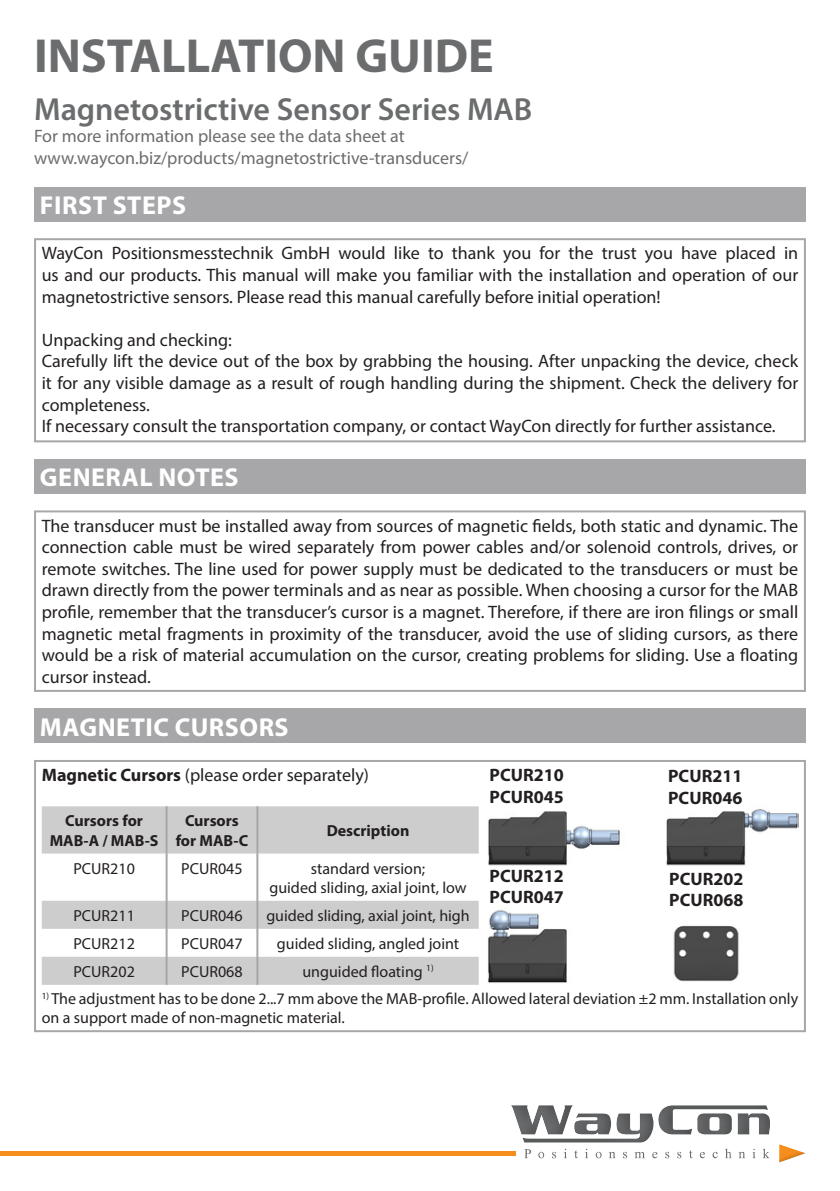
<style>
.page{position:relative;width:840px;height:1191px;background:#fff}
.page>*{position:absolute;margin:0;border:0;box-sizing:border-box;transform-origin:0 0}
.t1{font:700 48px "Myriad Pro";color:#6a6c6e}
.t2{font:600 32px "Myriad Pro";color:#6a6c6e}
.t3{font:700 26px "Myriad Pro";letter-spacing:.02em;color:#fff}
.t4{font:18px/21.6px "Myriad Pro";color:#231f20;text-align:justify}
.t5{font:18px "Myriad Pro";color:#6a6c6e}
.t6{font:700 18px "Myriad Pro";color:#231f20}
.t7{font:16px/19.2px "Myriad Pro";color:#231f20;text-align:center}
.t8{font:700 16px/19.2px "Myriad Pro";color:#231f20;text-align:center}
.s1{font-weight:700}
</style>
<div class="page">
<div style="left:34px;top:187px;width:771px;height:34px;background:#a7a7a9"></div>
<div style="left:34px;top:238px;width:771px;height:204px;border:2px solid #a7a7a9"></div>
<div style="left:34px;top:459px;width:771px;height:34px;background:#a7a7a9"></div>
<div style="left:34px;top:510px;width:771px;height:182px;border:2px solid #a7a7a9"></div>
<div style="left:34px;top:709px;width:771px;height:34px;background:#a7a7a9"></div>
<svg style="left:42px;top:806px;width:436px;height:178px;fill:#cecdce"></svg>
<hr style="left:165px;top:806px;width:2px;height:47px;background:#a7a7a9">
<hr style="left:256px;top:806px;width:2px;height:47px;background:#a7a7a9">
<hr style="left:165px;top:853px;width:2px;height:47px;background:#a7a7a9">
<hr style="left:256px;top:853px;width:2px;height:47px;background:#a7a7a9">
<hr style="left:165px;top:900px;width:2px;height:28px;background:#a7a7a9">
<hr style="left:256px;top:900px;width:2px;height:28px;background:#a7a7a9">
<hr style="left:165px;top:928px;width:2px;height:28px;background:#a7a7a9">
<hr style="left:256px;top:928px;width:2px;height:28px;background:#a7a7a9">
<hr style="left:165px;top:956px;width:2px;height:28px;background:#a7a7a9">
<hr style="left:256px;top:956px;width:2px;height:28px;background:#a7a7a9">
<div style="left:34px;top:760px;width:771px;height:272px;border:2px solid #a7a7a9"></div>
<img style="left:488px;top:809px;width:309px;height:174px">
<div style="left:778px;top:1142px;width:30px;height:22px;background:#55595a;opacity:.2"></div>
<div style="left:522px;top:1110px;width:134px;height:34px;background:#55595a;opacity:.4"></div>
<svg style="left:522px;top:1105px;width:248px;height:37px"></svg>
<div style="left:510px;top:1102px;width:66px;height:34px;background:#55595a;opacity:.4"></div>
<svg style="left:524px;top:1149px;width:7px;height:9px"></svg>
<svg style="left:539px;top:1152px;width:4px;height:6px"></svg>
<svg style="left:552px;top:1152px;width:5px;height:6px"></svg>
<svg style="left:564px;top:1148px;width:2px;height:10px"></svg>
<svg style="left:634px;top:1152px;width:10px;height:6px"></svg>
<svg style="left:609px;top:1152px;width:6px;height:6px"></svg>
<svg style="left:652px;top:1152px;width:5px;height:7px"></svg>
<svg style="left:725px;top:1148px;width:6px;height:10px"></svg>
<svg style="left:763px;top:1148px;width:6px;height:10px"></svg>
<svg style="left:574px;top:1150px;width:3px;height:9px"></svg>
<svg style="left:596px;top:1152px;width:4px;height:6px"></svg>
<svg style="left:623px;top:1151px;width:5px;height:7px"></svg>
<svg style="left:689px;top:1150px;width:3px;height:9px"></svg>
<svg style="left:665px;top:1152px;width:5px;height:6px"></svg>
<svg style="left:677px;top:1152px;width:5px;height:6px"></svg>
<svg style="left:752px;top:1148px;width:3px;height:10px"></svg>
<svg style="left:738px;top:1152px;width:6px;height:6px"></svg>
<svg style="left:699px;top:1152px;width:5px;height:7px"></svg>
<svg style="left:712px;top:1151px;width:5px;height:8px"></svg>
<hr style="left:0;top:1151px;width:515px;height:4px;background:#f68e1e">
<p class="t1" style="left:34px;top:24px;width:461px">INSTALLATION GUIDE</p>
<p class="t2" style="left:34px;top:89px;width:499px">Magnetostrictive Sensor Series MAB</p>
<p class="t5" style="left:34px;top:125px;width:372px">For more information please see the data sheet at</p>
<p class="t5" style="left:34px;top:146px;width:435px">www.waycon.biz/products/magnetostrictive-transducers/</p>
<p class="t3" style="left:40px;top:188px;width:148px">FIRST STEPS</p>
<p class="t4" style="left:42px;top:242px;width:757px">WayCon Positionsmesstechnik GmbH would like to thank you for the trust you have placed in us and our products. This manual will make you familiar with the installation and operation of our magnetostrictive sensors. Please read this manual carefully before initial operation!</p>
<p class="t4" style="left:42px;top:329px;width:191px">Unpacking and checking:</p>
<p class="t4" style="left:42px;top:350px;width:757px">Carefully lift the device out of the box by grabbing the housing. After unpacking the device, check it for any visible damage as a result of rough handling during the shipment. Check the delivery for completeness.</p>
<p class="t4" style="left:42px;top:415px;width:735px">If necessary consult the transportation company, or contact WayCon directly for further assistance.</p>
<p class="t3" style="left:40px;top:460px;width:200px">GENERAL NOTES</p>
<p class="t4" style="left:42px;top:514px;width:757px">The transducer must be installed away from sources of magnetic fields, both static and dynamic. The connection cable must be wired separately from power cables and/or solenoid controls, drives, or remote switches. The line used for power supply must be dedicated to the transducers or must be drawn directly from the power terminals and as near as possible. When choosing a cursor for the MAB profile, remember that the transducer’s cursor is a magnet. Therefore, if there are iron filings or small magnetic metal fragments in proximity of the transducer, avoid the use of sliding cursors, as there would be a risk of material accumulation on the cursor, creating problems for sliding. Use a floating cursor instead.</p>
<p class="t3" style="left:40px;top:710px;width:250px">MAGNETIC CURSORS</p>
<p class="t4" style="left:42px;top:764px;width:328px"><span class="s1">Magnetic Cursors</span> (please order separately)</p>
<p class="t8" style="left:50px;top:811px;width:110px">Cursors for<br>MAB-A / MAB-S</p>
<p class="t8" style="left:175px;top:811px;width:74px">Cursors for MAB-C</p>
<p class="t8" style="left:326px;top:820px;width:84px">Description</p>
<p class="t7" style="left:73px;top:858px;width:63px">PCUR210</p>
<p class="t7" style="left:181px;top:858px;width:63px">PCUR045</p>
<p class="t7" style="left:269px;top:858px;width:199px">standard version;<br>guided sliding, axial joint, low</p>
<p class="t7" style="left:73px;top:905px;width:63px">PCUR211</p>
<p class="t7" style="left:181px;top:905px;width:63px">PCUR046</p>
<p class="t7" style="left:266px;top:905px;width:205px">guided sliding, axial joint, high</p>
<p class="t7" style="left:73px;top:933px;width:63px">PCUR212</p>
<p class="t7" style="left:181px;top:933px;width:63px">PCUR047</p>
<p class="t7" style="left:277px;top:933px;width:184px">guided sliding, angled joint</p>
<p class="t7" style="left:73px;top:961px;width:63px">PCUR202</p>
<p class="t7" style="left:181px;top:961px;width:63px">PCUR068</p>
<p class="t7" style="left:302px;top:961px;width:133px">unguided floating <sup>1)</sup></p>
<p class="t7" style="left:42px;top:988px;width:757px;text-align:left"><sup>1)</sup> The adjustment has to be done 2...7 mm above the MAB-profile. Allowed lateral deviation ±2 mm. Installation only on a support made of non-magnetic material.</p>
<p class="t6" style="left:489px;top:763px;width:76px">PCUR210</p>
<p class="t6" style="left:489px;top:785px;width:76px">PCUR045</p>
<p class="t6" style="left:667px;top:764px;width:76px">PCUR211</p>
<p class="t6" style="left:667px;top:786px;width:76px">PCUR046</p>
<p class="t6" style="left:489px;top:864px;width:76px">PCUR212</p>
<p class="t6" style="left:489px;top:885px;width:76px">PCUR047</p>
<p class="t6" style="left:669px;top:867px;width:76px">PCUR202</p>
<p class="t6" style="left:669px;top:888px;width:76px">PCUR068</p>
</div>
